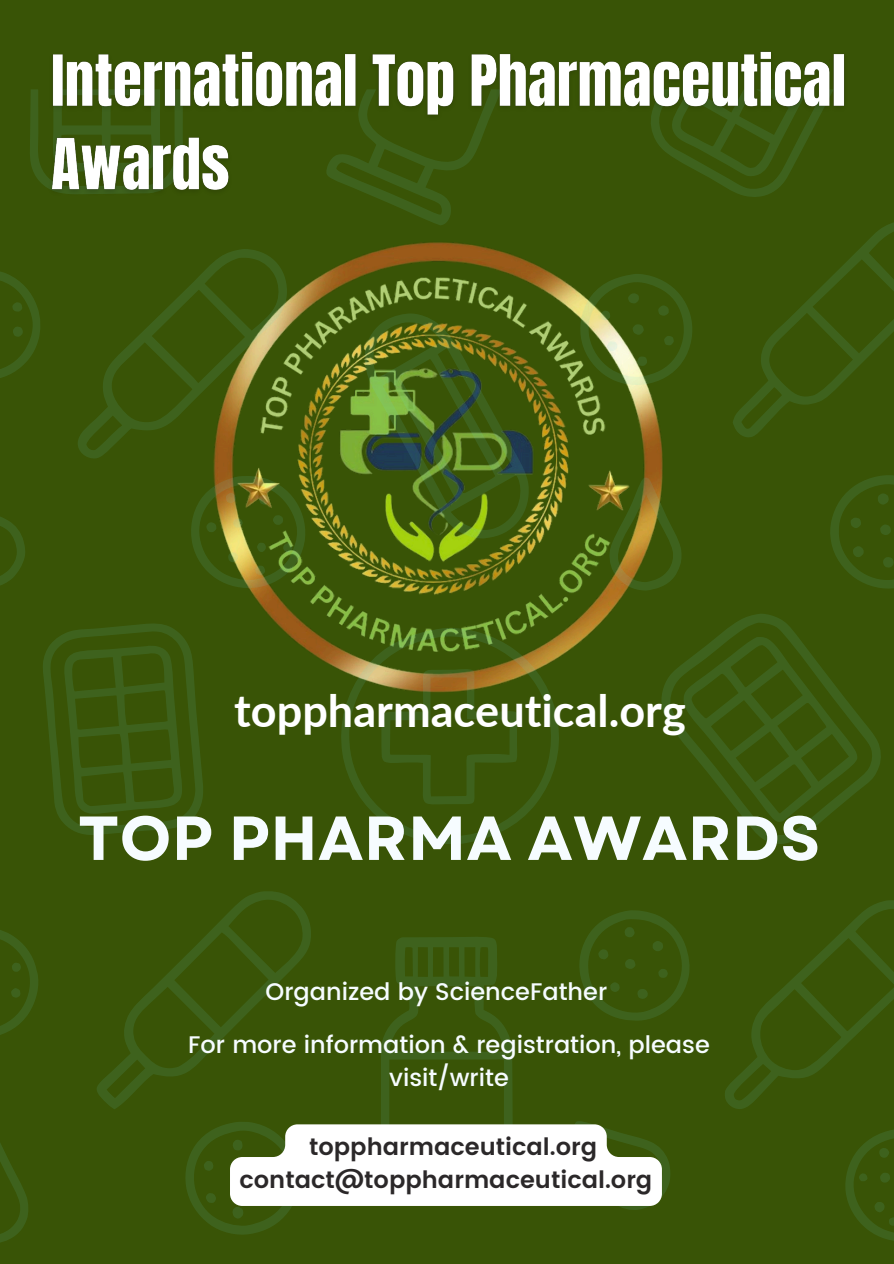
<style>
.page{position:relative;width:894px;height:1264px;background:#fff}
.page>*{position:absolute;margin:0;border:0;box-sizing:border-box;transform-origin:0 0}
.t1{font:700 61.95px "Garet";letter-spacing:.01em;color:#f6fcff}
.t2{font:700 45px "Lato";color:#fff}
.t3{font:500 24px/32.7px "Poppins";color:#f6fcff;text-align:center}
.t4{font:600 23.85px "Poppins";color:#2b2829}
</style>
<div class="page">
<div style="left:0;top:0;width:893px;height:1263px;background:#395406"></div>
<img style="left:213px;top:242px;width:469px;height:427px">
<svg style="left:608px;top:477px;width:73px;height:113px"></svg>
<svg style="left:0;top:1143px;width:28px;height:100px"></svg>
<svg style="left:0;top:517px;width:25px;height:68px"></svg>
<svg style="left:30px;top:89px;width:14px;height:96px"></svg>
<svg style="left:0;top:272px;width:40px;height:106px"></svg>
<svg style="left:578px;top:274px;width:114px;height:111px"></svg>
<svg style="left:0;top:930px;width:38px;height:105px"></svg>
<svg style="left:191px;top:475px;width:116px;height:114px"></svg>
<svg style="left:830px;top:475px;width:63px;height:114px"></svg>
<svg style="left:845px;top:1130px;width:48px;height:111px"></svg>
<svg style="left:405px;top:210px;width:46px;height:15px"></svg>
<svg style="left:725px;top:900px;width:168px;height:209px"></svg>
<svg style="left:78px;top:249px;width:210px;height:210px"></svg>
<svg style="left:733px;top:223px;width:160px;height:214px"></svg>
<svg style="left:97px;top:891px;width:206px;height:218px"></svg>
<svg style="left:363px;top:313px;width:166px;height:226px"></svg>
<svg style="left:43px;top:623px;width:160px;height:212px"></svg>
<svg style="left:660px;top:613px;width:221px;height:231px"></svg>
<svg style="left:682px;top:637px;width:175px;height:185px"></svg>
<svg style="left:338px;top:626px;width:224px;height:218px"></svg>
<svg style="left:380px;top:668px;width:137px;height:137px"></svg>
<svg style="left:184px;top:909px;width:506px;height:326px"></svg>
<img style="left:44px;top:51px;width:801px;height:159px">
<p class="t2" style="left:234px;top:683px;width:453px">toppharmaceutical.org</p>
<p class="t1" style="left:78px;top:793px;width:743px">TOP PHARMA AWARDS</p>
<h3 class="t3" style="left:265px;top:975px;width:343px">Organized by ScienceFather</h3>
<h1 class="t3" style="left:188px;top:1028px;width:523px">For more information &amp; registration, please visit/write</h1>
<p class="t4" style="left:309px;top:1132px;width:289px">toppharmaceutical.org</p>
<p class="t4" style="left:239px;top:1165px;width:414px">contact@toppharmaceutical.org</p>
</div>
